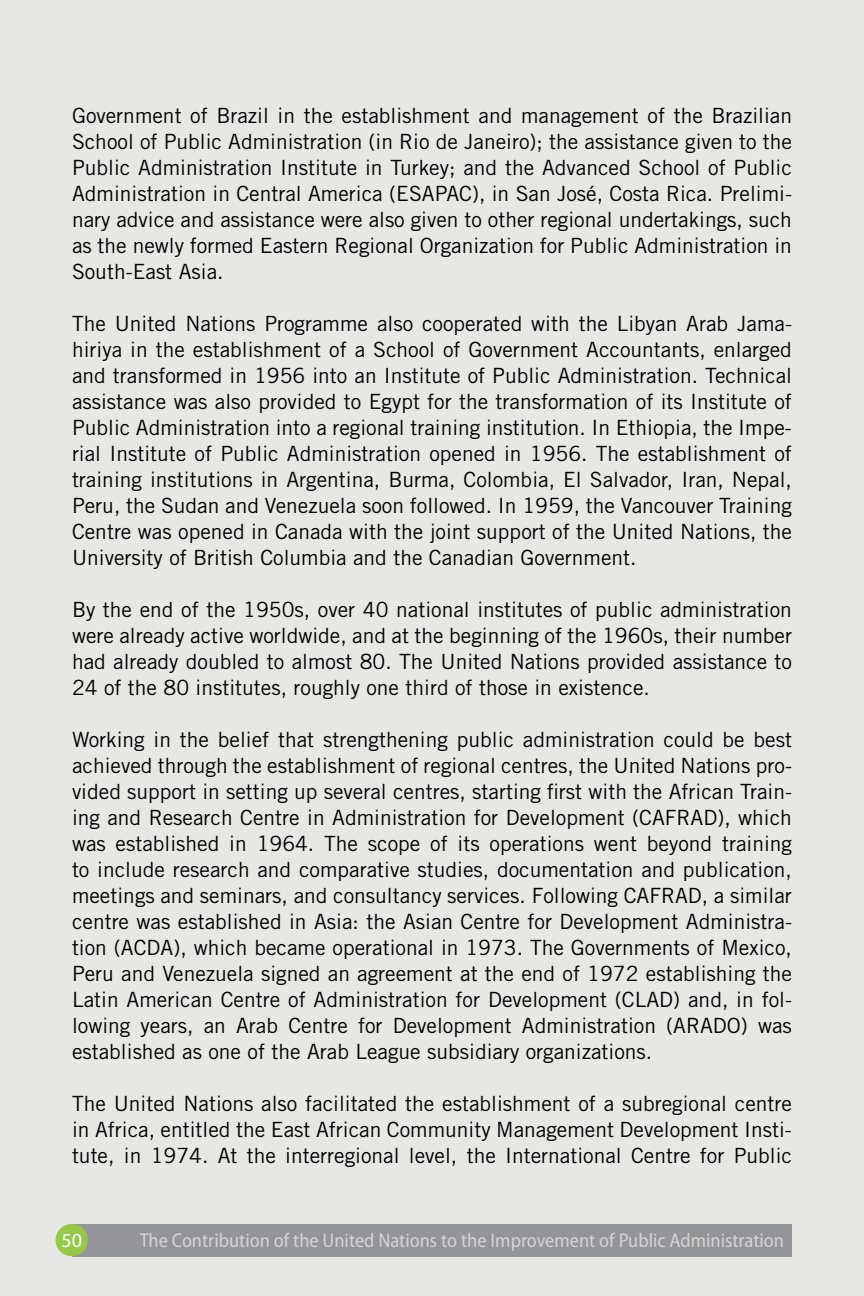
<style>
.page{position:relative;width:864px;height:1296px;background:#e7e7e4}
.page>*{position:absolute;margin:0;border:0;box-sizing:border-box;transform-origin:0 0}
.t1{font:21px/26px "Trade Gothic LT Std";color:#000;text-align:justify}
.t2{font:semi-condensed 20px "Myriad Pro";color:#d1d3d4}
.t3{font:20px "Myriad Pro";color:#fff}
</style>
<div class="page">
<div style="left:72px;top:1224px;width:720px;height:32px;background:#939598"></div>
<div style="left:56px;top:1224px;width:32px;height:32px;background:#94c947;border-radius:50%"></div>
<p class="t1" style="left:72px;top:102px;width:722px">Government of Brazil in the establishment and management of the Brazilian School of Public Administration (in Rio de Janeiro); the assistance given to the Public Administration Institute in Turkey; and the Advanced School of Public Administration in Central America (ESAPAC), in San José, Costa Rica. Prelimi&shy;nary advice and assistance were also given to other regional undertakings, such as the newly formed Eastern Regional Organization for Public Administration in South-East Asia.</p>
<p class="t1" style="left:72px;top:310px;width:722px">The United Nations Programme also cooperated with the Libyan Arab Jama&shy;hiriya in the establishment of a School of Government Accountants, enlarged and transformed in 1956 into an Institute of Public Administration. Technical assistance was also provided to Egypt for the transformation of its Institute of Public Administration into a regional training institution. In Ethiopia, the Impe&shy;rial Institute of Public Administration opened in 1956. The establishment of training institutions in Argentina, Burma, Colombia, El Salvador, Iran, Nepal, Peru, the Sudan and Venezuela soon followed. In 1959, the Vancouver Training Centre was opened in Canada with the joint support of the United Nations, the University of British Columbia and the Canadian Government.</p>
<p class="t1" style="left:72px;top:596px;width:722px">By the end of the 1950s, over 40 national institutes of public administration were already active worldwide, and at the beginning of the 1960s, their number had already doubled to almost 80. The United Nations provided assistance to 24 of the 80 institutes, roughly one third of those in existence.</p>
<p class="t1" style="left:72px;top:726px;width:722px">Working in the belief that strengthening public administration could be best achieved through the establishment of regional centres, the United Nations pro&shy;vided support in setting up several centres, starting first with the African Train&shy;ing and Research Centre in Administration for Development (CAFRAD), which was established in 1964. The scope of its operations went beyond training to include research and comparative studies, documentation and publication, meetings and seminars, and consultancy services. Following CAFRAD, a similar centre was established in Asia: the Asian Centre for Development Administra&shy;tion (ACDA), which became operational in 1973. The Governments of Mexico, Peru and Venezuela signed an agreement at the end of 1972 establishing the Latin American Centre of Administration for Development (CLAD) and, in fol&shy;lowing years, an Arab Centre for Development Administration (ARADO) was established as one of the Arab League subsidiary organizations.</p>
<p class="t1" style="left:72px;top:1090px;width:722px">The United Nations also facilitated the establishment of a subregional centre in Africa, entitled the East African Community Management Development Insti&shy;tute, in 1974. At the interregional level, the International Centre for Public</p>
<p class="t3" style="left:62px;top:1227px;width:22px">50</p>
<p class="t2" style="left:140px;top:1230px;width:646px">The Contribution of the United Nations to the Improvement of Public Administration</p>
</div>
